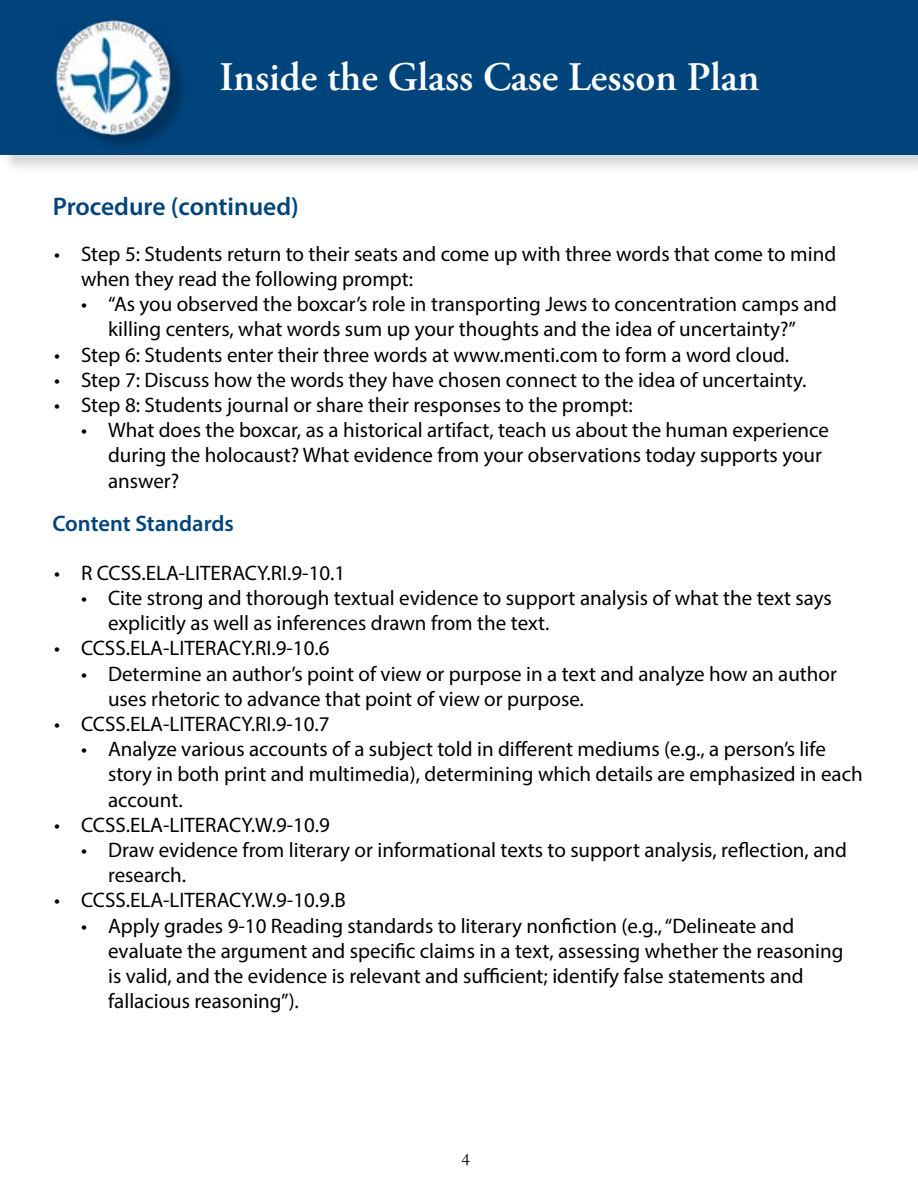
<style>
.page{position:relative;width:918px;height:1188px;background:#fff}
.page>*{position:absolute;margin:0;border:0;box-sizing:border-box;transform-origin:0 0}
.t1{font:600 54px "Adobe Garamond Pro";color:#fff}
.t2{font:600 40.5px "Adobe Garamond Pro";color:#fff}
.t3{font:600 25.5px "Myriad Pro";color:#00447c}
.t4{font:600 22.5px "Myriad Pro";color:#00447c}
.t5{font:21px/25.2px "Myriad Pro";color:#000}
.t6{font:18px "Garamond";color:#000}
</style>
<div class="page">
<div style="left:3px;top:3px;width:915px;height:171px;background:#000;opacity:.15"></div>
<div style="left:0;top:0;width:918px;height:154px;background:#00447c"></div>
<div style="left:58px;top:24px;width:131px;height:129px;background:#000;opacity:.24"></div>
<img style="left:55px;top:20px;width:116px;height:115px">
<h1 class="t1" style="left:222px;top:41px;width:582px">Teacher Companion Guide</h1>
<h2 class="t2" style="left:220px;top:53px;width:541px">Inside the Glass Case Lesson Plan</h2>
<p class="t3" style="left:53px;top:190px;width:248px">Procedure (continued)</p>
<p class="t5" style="left:81px;top:241px;width:757px;text-indent:-27px">• Step 5: Students return to their seats and come up with three words that come to mind when they read the following prompt:</p>
<p class="t5" style="left:108px;top:291px;width:731px;text-indent:-27px">• “As you observed the boxcar’s role in transporting Jews to concentration camps and killing centers, what words sum up your thoughts and the idea of uncertainty?”</p>
<p class="t5" style="left:54px;top:342px;width:737px">• Step 6: Students enter their three words at www.menti.com to form a word cloud.</p>
<p class="t5" style="left:54px;top:367px;width:754px">• Step 7: Discuss how the words they have chosen connect to the idea of uncertainty.</p>
<p class="t5" style="left:54px;top:392px;width:580px">• Step 8: Students journal or share their responses to the prompt:</p>
<p class="t5" style="left:108px;top:417px;width:723px;text-indent:-27px">• What does the boxcar, as a historical artifact, teach us about the human experience during the holocaust? What evidence from your observations today supports your answer?</p>
<p class="t4" style="left:52px;top:510px;width:183px">Content Standards</p>
<p class="t5" style="left:54px;top:560px;width:293px">• R CCSS.ELA-LITERACY.RI.9-10.1</p>
<p class="t5" style="left:108px;top:585px;width:725px;text-indent:-27px">• Cite strong and thorough textual evidence to support analysis of what the text says explicitly as well as inferences drawn from the text.</p>
<p class="t5" style="left:54px;top:636px;width:277px">• CCSS.ELA-LITERACY.RI.9-10.6</p>
<p class="t5" style="left:108px;top:661px;width:730px;text-indent:-27px">• Determine an author’s point of view or purpose in a text and analyze how an author uses rhetoric to advance that point of view or purpose.</p>
<p class="t5" style="left:54px;top:711px;width:277px">• CCSS.ELA-LITERACY.RI.9-10.7</p>
<p class="t5" style="left:108px;top:736px;width:756px;text-indent:-27px">• Analyze various accounts of a subject told in different mediums (e.g., a person’s life story in both print and multimedia), determining which details are emphasized in each account.</p>
<p class="t5" style="left:54px;top:812px;width:277px">• CCSS.ELA-LITERACY.W.9-10.9</p>
<p class="t5" style="left:108px;top:837px;width:740px;text-indent:-27px">• Draw evidence from literary or informational texts to support analysis, reflection, and research.</p>
<p class="t5" style="left:54px;top:888px;width:293px">• CCSS.ELA-LITERACY.W.9-10.9.B</p>
<p class="t5" style="left:108px;top:913px;width:737px;text-indent:-27px">• Apply grades 9-10 Reading standards to literary nonfiction (e.g., “Delineate and evaluate the argument and specific claims in a text, assessing whether the reasoning is valid, and the evidence is relevant and sufficient; identify false statements and fallacious reasoning”).</p>
<p class="t6" style="left:462px;top:1147px;width:10px">4</p>
</div>
